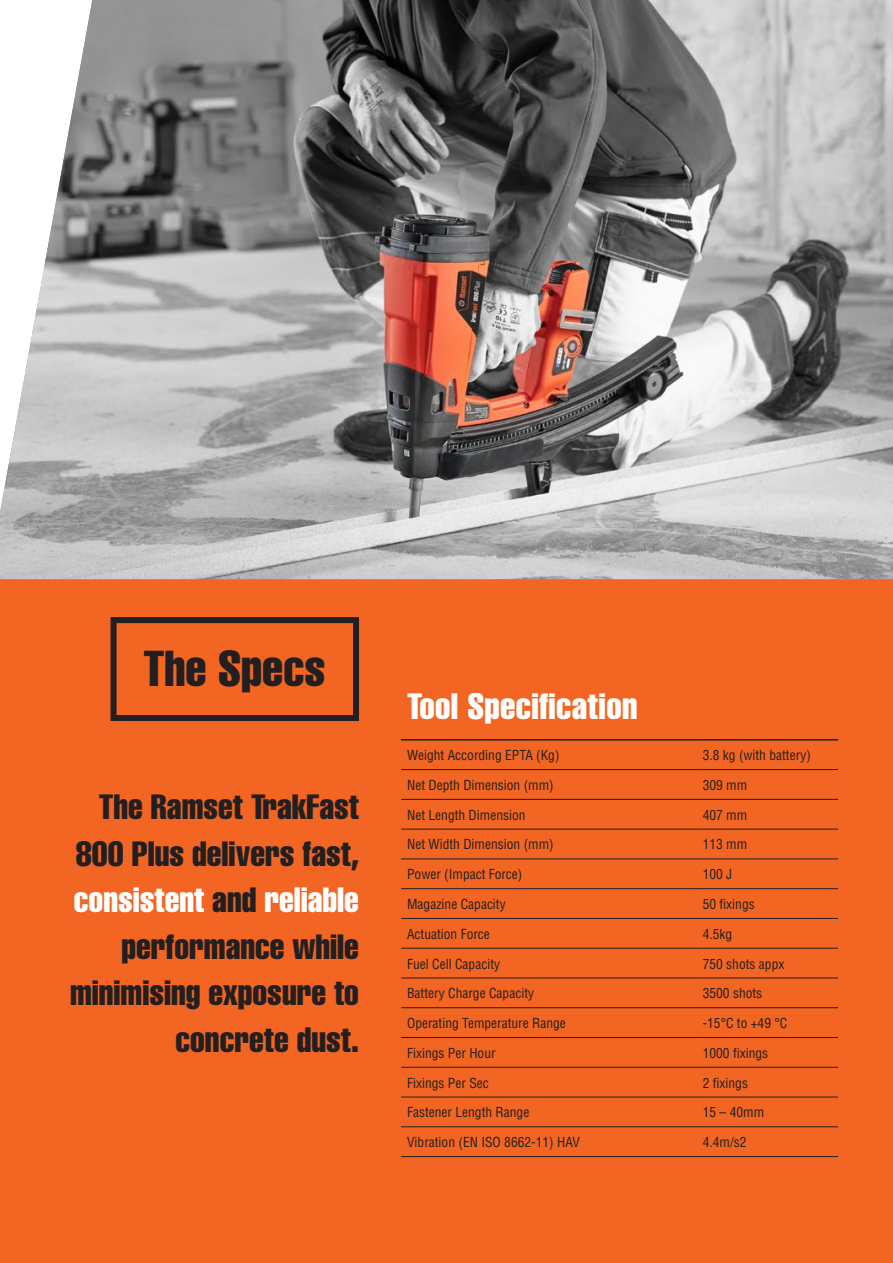
<style>
.page{position:relative;width:893px;height:1263px;background:#fff}
.page>*{position:absolute;margin:0;border:0;box-sizing:border-box;transform-origin:0 0}
.t1{font:extra-condensed 49.5px "Helvetica";color:#231f20}
.t2{font:extra-condensed 36px "Helvetica";letter-spacing:.01em;color:#fff}
.t3{font:extra-condensed 34.5px/46.5px "Helvetica";color:#231f20;text-align:right}
.t4{font:condensed 13.5px "Helvetica";color:#231f20}
.s1{color:#fff}
</style>
<div class="page">
<div style="left:0;top:579px;width:893px;height:684px;background:#f26522"></div>
<div style="left:111px;top:617px;width:248px;height:104px;border:6px solid #231f20"></div>
<img style="left:0;top:0;width:893px;height:579px">
<hr style="left:401px;top:769px;width:296px;height:1px;background:#231f20">
<hr style="left:697px;top:769px;width:141px;height:1px;background:#231f20">
<hr style="left:401px;top:799px;width:296px;height:1px;background:#231f20">
<hr style="left:697px;top:799px;width:141px;height:1px;background:#231f20">
<hr style="left:401px;top:829px;width:296px;height:1px;background:#231f20">
<hr style="left:697px;top:829px;width:141px;height:1px;background:#231f20">
<hr style="left:401px;top:858px;width:296px;height:1px;background:#231f20">
<hr style="left:697px;top:858px;width:141px;height:1px;background:#231f20">
<hr style="left:401px;top:888px;width:296px;height:1px;background:#231f20">
<hr style="left:697px;top:888px;width:141px;height:1px;background:#231f20">
<hr style="left:401px;top:918px;width:296px;height:1px;background:#231f20">
<hr style="left:697px;top:918px;width:141px;height:1px;background:#231f20">
<hr style="left:401px;top:948px;width:296px;height:1px;background:#231f20">
<hr style="left:697px;top:948px;width:141px;height:1px;background:#231f20">
<hr style="left:401px;top:977px;width:296px;height:1px;background:#231f20">
<hr style="left:697px;top:977px;width:141px;height:1px;background:#231f20">
<hr style="left:401px;top:1007px;width:296px;height:1px;background:#231f20">
<hr style="left:697px;top:1007px;width:141px;height:1px;background:#231f20">
<hr style="left:401px;top:1037px;width:296px;height:1px;background:#231f20">
<hr style="left:697px;top:1037px;width:141px;height:1px;background:#231f20">
<hr style="left:401px;top:1067px;width:296px;height:1px;background:#231f20">
<hr style="left:697px;top:1067px;width:141px;height:1px;background:#231f20">
<hr style="left:401px;top:1097px;width:296px;height:1px;background:#231f20">
<hr style="left:697px;top:1097px;width:141px;height:1px;background:#231f20">
<hr style="left:401px;top:1126px;width:296px;height:1px;background:#231f20">
<hr style="left:697px;top:1126px;width:141px;height:1px;background:#231f20">
<hr style="left:401px;top:1156px;width:296px;height:1px;background:#231f20">
<hr style="left:697px;top:1156px;width:141px;height:1px;background:#231f20">
<hr style="left:401px;top:739px;width:296px;height:1px;background:#231f20">
<hr style="left:697px;top:739px;width:141px;height:1px;background:#231f20">
<h1 class="t1" style="left:143px;top:637px;width:184px">The Specs</h1>
<h3 class="t3" style="left:70px;top:783px;width:290px">The Ramset TrakFast<br>800 Plus delivers fast, <span class="s1">consistent</span> and <span class="s1">reliable </span>performance while minimising exposure to concrete dust.</h3>
<h2 class="t2" style="left:407px;top:683px;width:232px">Tool Specification</h2>
<p class="t4" style="left:407px;top:747px;width:154px">Weight According EPTA (Kg)</p>
<p class="t4" style="left:703px;top:747px;width:110px">3.8 kg (with battery)</p>
<p class="t4" style="left:407px;top:776px;width:148px">Net Depth Dimension (mm)</p>
<p class="t4" style="left:703px;top:776px;width:46px">309 mm</p>
<p class="t4" style="left:407px;top:806px;width:120px">Net Length Dimension</p>
<p class="t4" style="left:703px;top:806px;width:46px">407 mm</p>
<p class="t4" style="left:407px;top:836px;width:148px">Net Width Dimension (mm)</p>
<p class="t4" style="left:703px;top:836px;width:46px">113 mm</p>
<p class="t4" style="left:407px;top:866px;width:117px">Power (Impact Force)</p>
<p class="t4" style="left:703px;top:866px;width:31px">100 J</p>
<p class="t4" style="left:407px;top:895px;width:100px">Magazine Capacity</p>
<p class="t4" style="left:703px;top:895px;width:54px">50 fixings</p>
<p class="t4" style="left:407px;top:925px;width:84px">Actuation Force</p>
<p class="t4" style="left:703px;top:925px;width:31px">4.5kg</p>
<p class="t4" style="left:407px;top:955px;width:94px">Fuel Cell Capacity</p>
<p class="t4" style="left:703px;top:955px;width:83px">750 shots appx</p>
<p class="t4" style="left:407px;top:985px;width:128px">Battery Charge Capacity</p>
<p class="t4" style="left:703px;top:985px;width:61px">3500 shots</p>
<p class="t4" style="left:407px;top:1015px;width:160px">Operating Temperature Range</p>
<p class="t4" style="left:703px;top:1015px;width:86px">-15°C to +49 °C</p>
<p class="t4" style="left:407px;top:1044px;width:90px">Fixings Per Hour</p>
<p class="t4" style="left:703px;top:1044px;width:67px">1000 fixings</p>
<p class="t4" style="left:407px;top:1074px;width:83px">Fixings Per Sec</p>
<p class="t4" style="left:703px;top:1074px;width:47px">2 fixings</p>
<p class="t4" style="left:407px;top:1104px;width:124px">Fastener Length Range</p>
<p class="t4" style="left:703px;top:1104px;width:63px">15 – 40mm</p>
<p class="t4" style="left:407px;top:1134px;width:174px">Vibration (EN ISO 8662-11) HAV</p>
<p class="t4" style="left:703px;top:1134px;width:45px">4.4m/s2</p>
</div>
